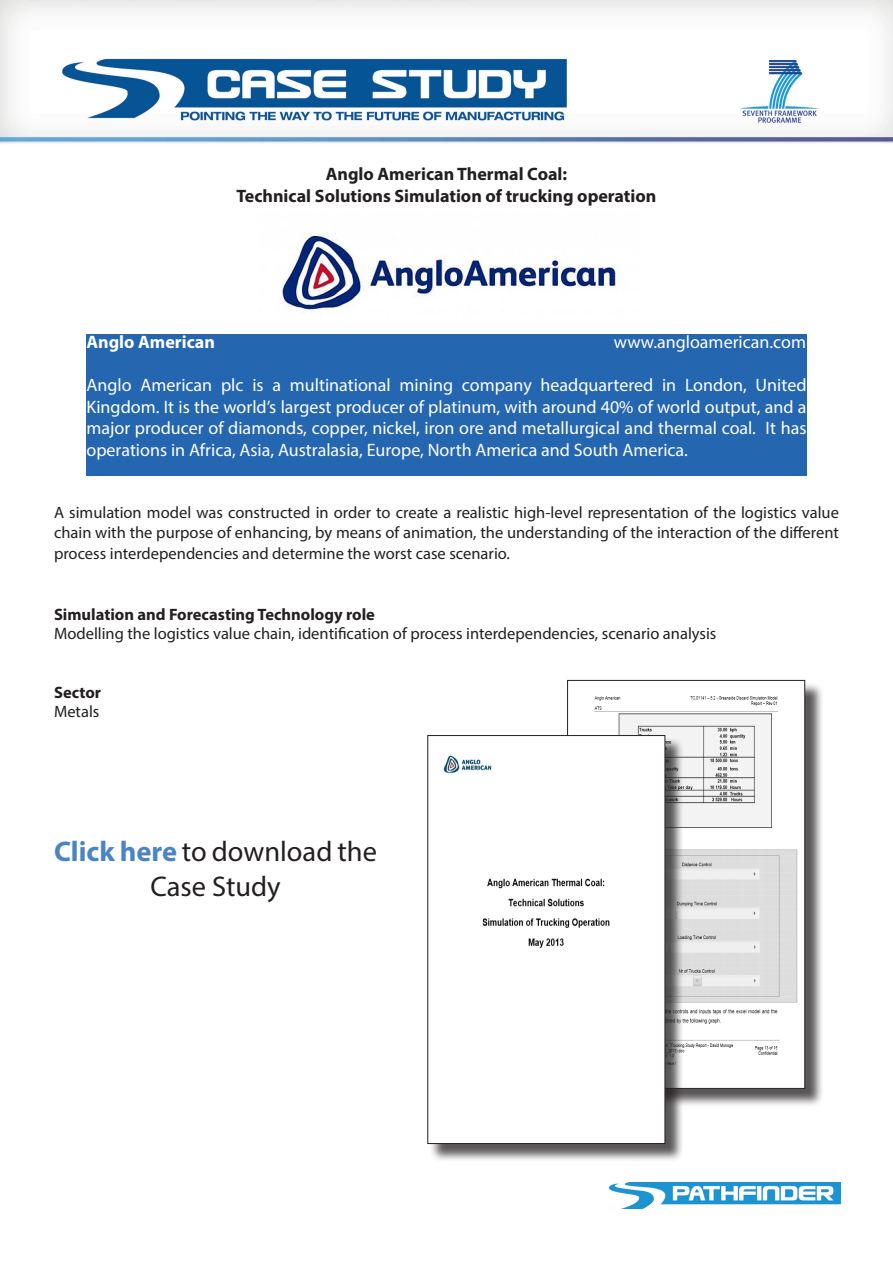
<style>
.page{position:relative;width:893px;height:1263px;background:#fff}
.page>*{position:absolute;margin:0;border:0;box-sizing:border-box;transform-origin:0 0}
.t1{font:28.5px "Myriad Pro";color:#231f20}
.t2{font:18px/21.6px "Myriad Pro";color:#fff;text-align:justify}
.t3{font:700 18px "Myriad Pro";color:#231f20}
.t4{font:700 18px "Myriad Pro";color:#fff}
.t5{font:16.5px/20.1px "Myriad Pro";color:#231f20;text-align:justify}
.t6{font:700 16.5px "Myriad Pro";color:#231f20}
.s1{font-weight:700;color:#4b84c4}
</style>
<div class="page">
<div style="left:86px;top:334px;width:720px;height:142px;background:#2566b1"></div>
<img style="left:279px;top:233px;width:342px;height:80px">
<img style="left:609px;top:1182px;width:231px;height:27px">
<div style="left:569px;top:682px;width:255px;height:425px;background:#231f20;opacity:.75"></div>
<img style="left:569px;top:682px;width:234px;height:405px">
<div style="left:430px;top:737px;width:254px;height:425px;background:#231f20;opacity:.75"></div>
<img style="left:430px;top:737px;width:233px;height:405px">
<div style="left:427px;top:735px;width:238px;height:409px;border:1px solid #231f20"></div>
<img style="left:0;top:0;width:893px;height:144px">
<p class="t3" style="left:326px;top:163px;width:243px">Anglo American Thermal Coal:</p>
<p class="t3" style="left:237px;top:184px;width:421px">Technical Solutions Simulation of trucking operation</p>
<p class="t4" style="left:86px;top:330px;width:130px">Anglo American</p>
<p class="t2" style="left:614px;top:331px;width:194px">www.angloamerican.com</p>
<p class="t2" style="left:86px;top:374px;width:721px">Anglo American plc is a multinational mining company headquartered in London, United Kingdom. It is the world’s largest producer of platinum, with around 40% of world output, and a major producer of diamonds, copper, nickel, iron ore and metallurgical and thermal coal. It has operations in Africa, Asia, Australasia, Europe, North America and South America.</p>
<p class="t5" style="left:54px;top:503px;width:786px">A simulation model was constructed in order to create a realistic high-level representation of the logistics value chain with the purpose of enhancing, by means of animation, the understanding of the interaction of the different process interdependencies and determine the worst case scenario.</p>
<p class="t6" style="left:54px;top:603px;width:322px">Simulation and Forecasting Technology role</p>
<p class="t5" style="left:54px;top:623px;width:664px">Modelling the logistics value chain, identification of process interdependencies, scenario analysis</p>
<p class="t6" style="left:54px;top:681px;width:49px">Sector</p>
<p class="t5" style="left:54px;top:701px;width:47px">Metals</p>
<p class="t1" style="left:54px;top:834px;width:324px"><span class="s1">Click here</span> to download the</p>
<p class="t1" style="left:150px;top:869px;width:132px">Case Study</p>
</div>
